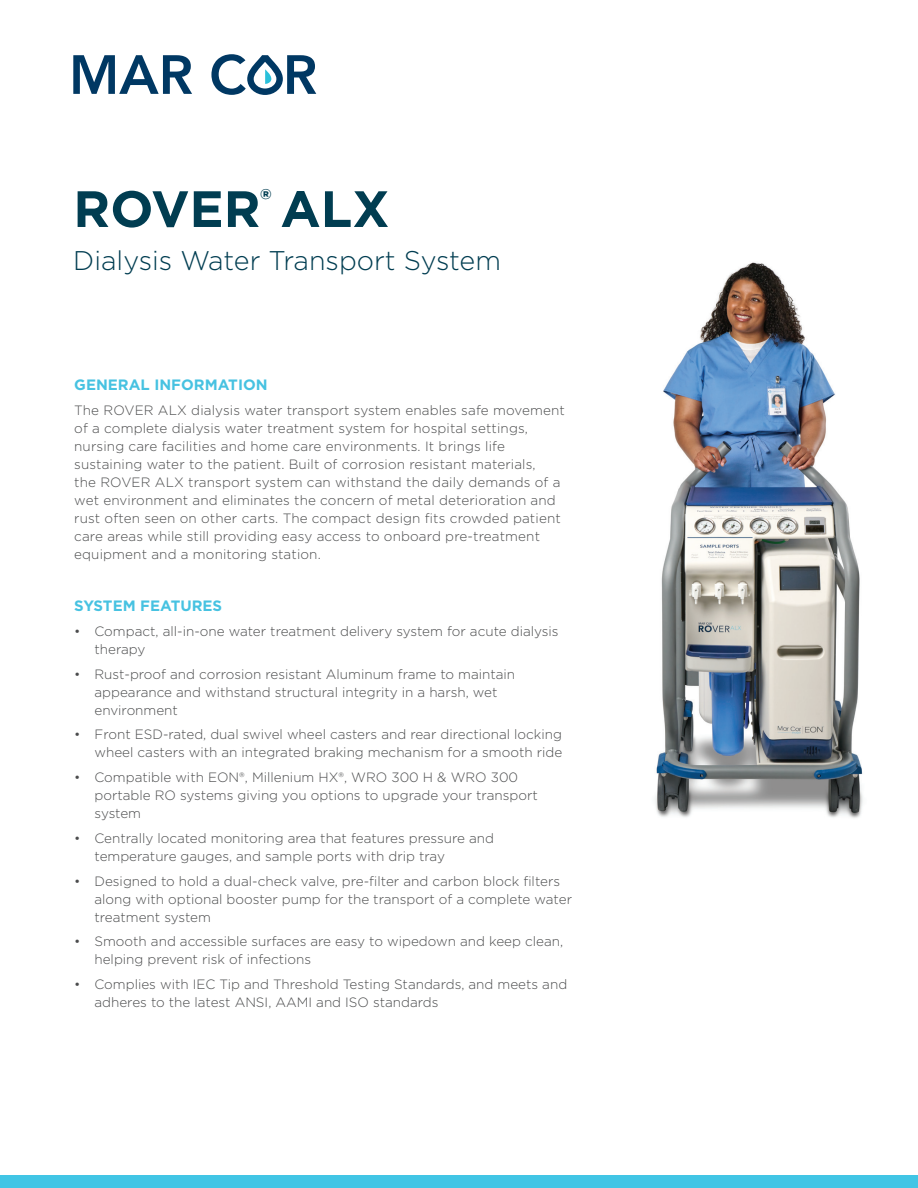
<style>
.page{position:relative;width:918px;height:1188px;background:#fff}
.page>*{position:absolute;margin:0;border:0;box-sizing:border-box;transform-origin:0 0}
.t1{font:700 51px "Gotham";color:#013d51}
.t2{font:300 27px "Gotham";color:#013d51}
.t3{font:700 15px "Gotham";color:#47c2e1}
.t4{font:300 13.5px/18px "Gotham";color:#4b4c4d}
</style>
<div class="page">
<div style="left:0;top:1175px;width:918px;height:13px;background:#41c5e5"></div>
<img style="left:655px;top:262px;width:208px;height:556px">
<svg style="left:73px;top:55px;width:119px;height:39px"></svg>
<svg style="left:211px;top:54px;width:105px;height:41px"></svg>
<h1 class="t1" style="left:73px;top:175px;width:318px">ROVER<sup>®</sup> ALX</h1>
<h2 class="t2" style="left:73px;top:244px;width:429px">Dialysis Water Transport System</h2>
<p class="t3" style="left:74px;top:375px;width:195px">GENERAL INFORMATION</p>
<p class="t4" style="left:74px;top:401px;width:492px">The ROVER ALX dialysis water transport system enables safe movement of a complete dialysis water treatment system for hospital settings, nursing care facilities and home care environments. It brings life sustaining water to the patient. Built of corrosion resistant materials,<br>the ROVER ALX transport system can withstand the daily demands of a wet environment and eliminates the concern of metal deterioration and rust often seen on other carts. The compact design fits crowded patient care areas while still providing easy access to onboard pre-treatment equipment and a monitoring station.</p>
<p class="t3" style="left:74px;top:596px;width:149px">SYSTEM FEATURES</p>
<p class="t4" style="left:94px;top:622px;width:466px;text-indent:-20px">• Compact, all-in-one water treatment delivery system for acute dialysis therapy</p>
<p class="t4" style="left:94px;top:665px;width:422px;text-indent:-20px">• Rust-proof and corrosion resistant Aluminum frame to maintain appearance and withstand structural integrity in a harsh, wet environment</p>
<p class="t4" style="left:74px;top:725px;width:490px;text-align:right">• Front ESD-rated, dual swivel wheel casters and rear directional locking wheel casters with an integrated braking mechanism for a smooth ride</p>
<p class="t4" style="left:94px;top:768px;width:445px;text-indent:-20px">• Compatible with EON®, Millenium HX®, WRO 300 H &amp; WRO 300 portable RO systems giving you options to upgrade your transport system</p>
<p class="t4" style="left:94px;top:829px;width:401px;text-indent:-20px">• Centrally located monitoring area that features pressure and temperature gauges, and sample ports with drip tray</p>
<p class="t4" style="left:94px;top:872px;width:479px;text-indent:-20px">• Designed to hold a dual-check valve, pre-filter and carbon block filters along with optional booster pump for the transport of a complete water treatment system</p>
<p class="t4" style="left:94px;top:932px;width:470px;text-indent:-20px">• Smooth and accessible surfaces are easy to wipedown and keep clean, helping prevent risk of infections</p>
<p class="t4" style="left:94px;top:975px;width:474px;text-indent:-20px">• Complies with IEC Tip and Threshold Testing Standards, and meets and adheres to the latest ANSI, AAMI and ISO standards</p>
</div>
